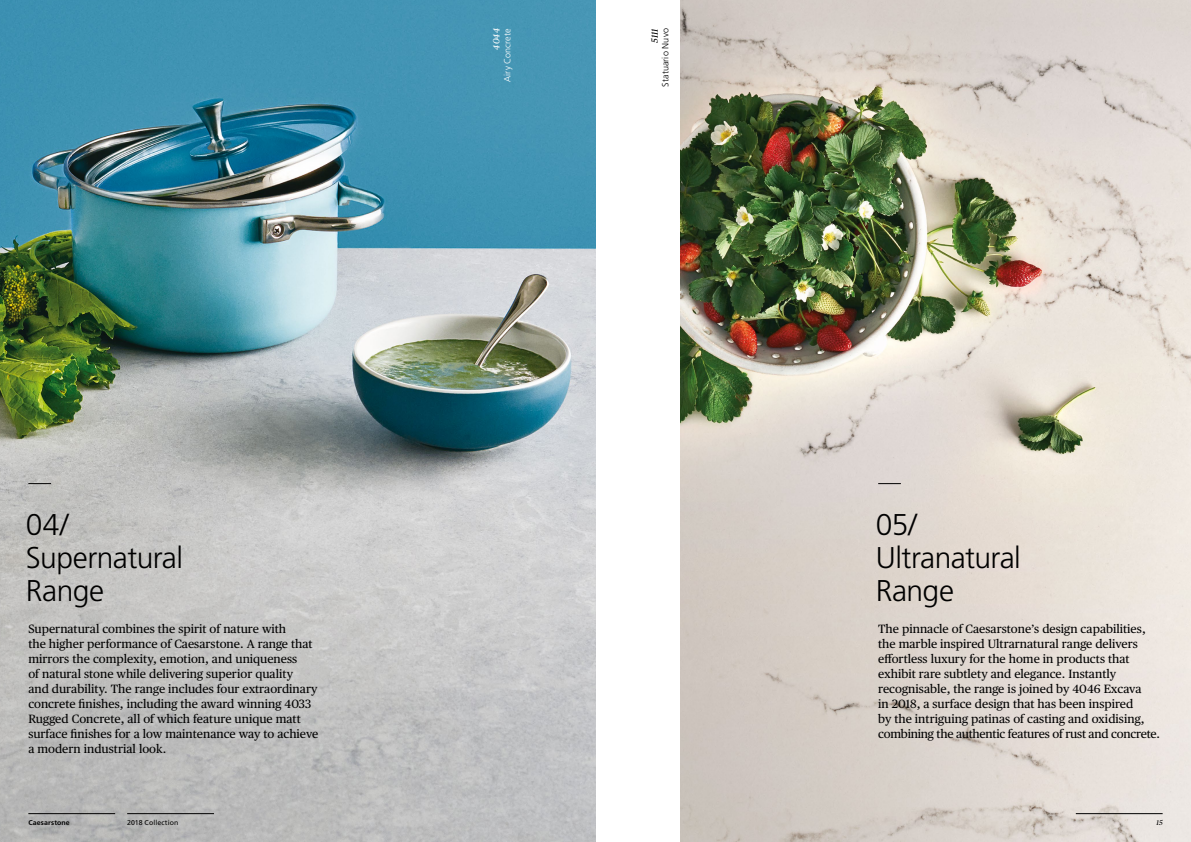
<style>
.page{position:relative;width:1191px;height:842px;background:#fff}
.page>*{position:absolute;margin:0;border:0;box-sizing:border-box;transform-origin:0 0}
.t1{font:300 30px/33px "Frutiger LT Std";letter-spacing:-.02em;color:#000}
.t2{font:12px/15px "Publico Text";color:#000}
.t3{font:300 9px "Frutiger LT Std";letter-spacing:.01em;color:#000}
.t4{font:300 9px "Frutiger LT Std";letter-spacing:.01em;color:#fff}
.t5{font:italic 9px "Publico Text";color:#fff}
.t6{font:italic 9px "Publico Text";color:#000}
.t7{font:7px "Frutiger LT Std";letter-spacing:.015em;color:#000}
.t8{font:700 7px "Frutiger LT Std";letter-spacing:.02em;color:#000}
.t9{font:italic 7px "Publico Text";color:#000}
</style>
<div class="page">
<img style="left:0;top:0;width:595px;height:842px">
<svg style="left:28px;top:483px;width:23px;height:1px"></svg>
<img style="left:680px;top:0;width:511px;height:842px">
<svg style="left:878px;top:483px;width:23px;height:1px"></svg>
<hr style="left:127px;top:813px;width:87px;height:1px;background:#000">
<hr style="left:28px;top:813px;width:87px;height:1px;background:#000">
<hr style="left:1075px;top:813px;width:87px;height:1px;background:#000">
<h1 class="t1" style="left:26px;top:508px;width:159px">04/<br>Supernatural<br>Range</h1>
<p class="t2" style="left:28px;top:621px;width:291px">Supernatural combines the spirit of nature with<br>the higher performance of Caesarstone. A range that mirrors the complexity, emotion, and uniqueness<br>of natural stone while delivering superior quality<br>and durability. The range includes four extraordinary concrete finishes, including the award winning 4033<br>Rugged Concrete, all of which feature unique matt surface finishes for a low maintenance way to achieve a modern industrial look.</p>
<p class="t5" style="left:490px;top:50px;width:23px;rotate:-90deg">4044</p>
<p class="t4" style="left:502px;top:82px;width:55px;rotate:-90deg">Airy Concrete</p>
<p class="t6" style="left:648px;top:43px;width:16px;rotate:-90deg">5111</p>
<p class="t3" style="left:660px;top:87px;width:60px;rotate:-90deg">Statuario Nuvo</p>
<h1 class="t1" style="left:875px;top:508px;width:147px">05/<br>Ultranatural<br>Range</h1>
<p class="t2" style="left:878px;top:621px;width:283px">The pinnacle of Caesarstone’s design capabilities, the marble inspired Ultrarnatural range delivers effortless luxury for the home in products that exhibit rare subtlety and elegance. Instantly recognisable, the range is joined by 4046 Excava<br>in 2018, a surface design that has been inspired<br>by the intriguing patinas of casting and oxidising, combining the authentic features of rust and concrete.</p>
<p class="t8" style="left:28px;top:818px;width:43px">Caesarstone</p>
<p class="t7" style="left:127px;top:818px;width:53px">2018 Collection</p>
<p class="t9" style="left:1156px;top:817px;width:8px">15</p>
</div>
